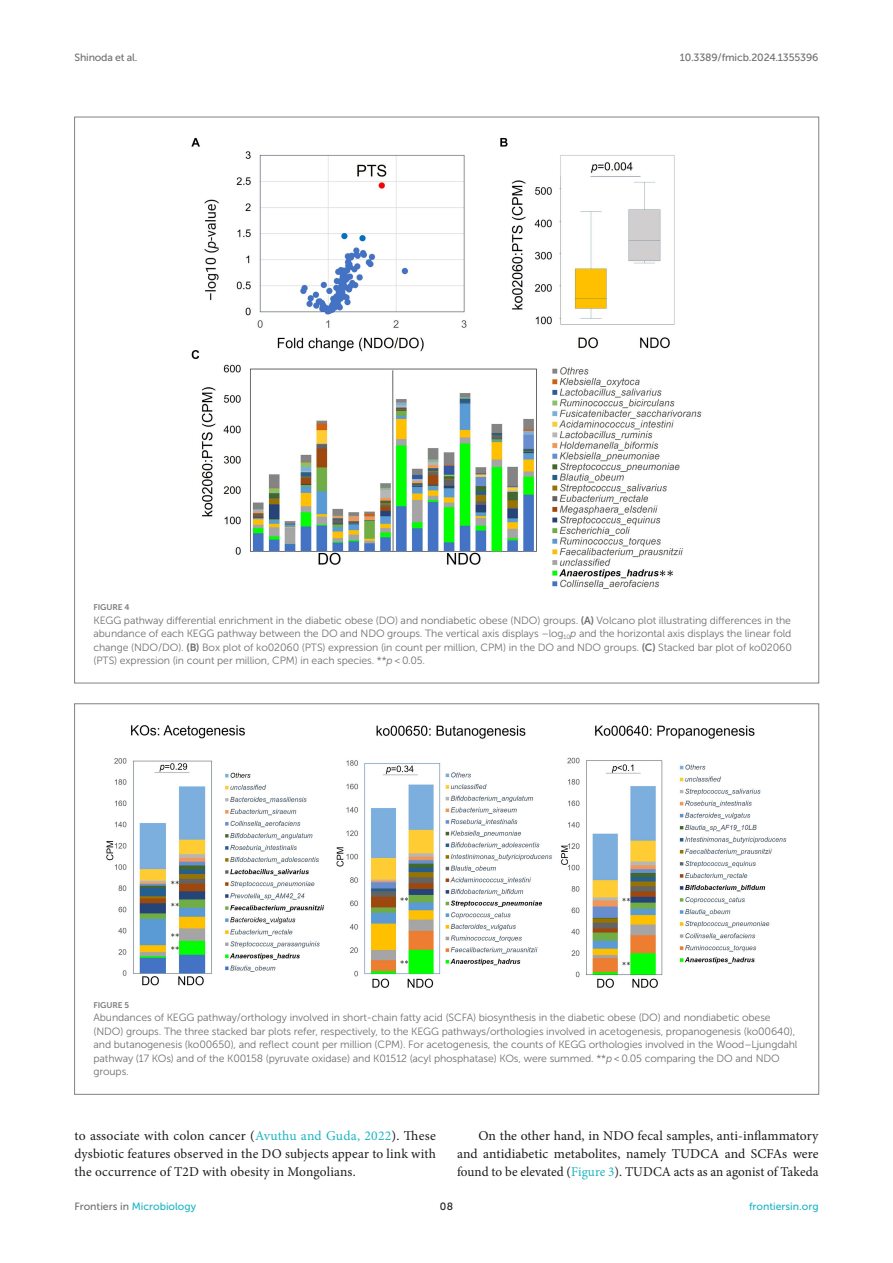
<style>
.page{position:relative;width:893px;height:1263px;background:#fff}
.page>*{position:absolute;margin:0;border:0;box-sizing:border-box;transform-origin:0 0}
.TEXT{font:13.5px/18px "Minion Pro";letter-spacing:.005em;color:#1b1c1b;text-align:justify}
.FIG_LEG{font:10.5px/13.5px "Museo Sans 300";letter-spacing:-.01em;color:#706f70;text-align:justify}
.t1{font:10.5px "Museo Sans 500";letter-spacing:-.015em;color:#706f70}
.t2{font:10.5px "Museo Sans 500";color:#1db5c3}
.t3{font:10.5px "Museo Sans 500";color:#1b1c1b}
.FIG_HD{font:8.25px "Museo Sans 700";letter-spacing:-.01em;color:#7e7f7f}
.s1{font-family:"Museo Sans 700"}
.s2{font-style:italic}
.s3{color:#1db5c3}
.s4{color:#706f70}
</style>
<div class="page">
<img style="left:191px;top:137px;width:511px;height:452px">
<img style="left:106px;top:725px;width:681px;height:263px">
<p class="t1" style="left:74px;top:51px;width:65px">Shinoda et al.</p>
<p class="t1" style="left:680px;top:51px;width:140px">10.3389/fmicb.2024.1355396</p>
<p class="FIG_HD" style="left:94px;top:603px;width:37px">FIGURE 4</p>
<p class="FIG_LEG" style="left:94px;top:613px;width:700px">KEGG pathway differential enrichment in the diabetic obese (DO) and nondiabetic obese (NDO) groups. <span class="s1">(A)</span> Volcano plot illustrating differences in the abundance of each KEGG pathway between the DO and NDO groups. The vertical axis displays –log<sub>10</sub><span class="s2">p</span> and the horizontal axis displays the linear fold change (NDO/DO). <span class="s1">(B)</span> Box plot of ko02060 (PTS) expression (in count per million, CPM) in the DO and NDO groups. <span class="s1">(C)</span> Stacked bar plot of ko02060 (PTS) expression (in count per million, CPM) in each species. **<span class="s2">p</span> &lt; 0.05.</p>
<p class="FIG_HD" style="left:94px;top:1000px;width:37px">FIGURE 5</p>
<p class="FIG_LEG" style="left:94px;top:1011px;width:705px;text-align:left">Abundances of KEGG pathway/orthology involved in short-chain fatty acid (SCFA) biosynthesis in the diabetic obese (DO) and nondiabetic obese (NDO) groups. The three stacked bar plots refer, respectively, to the KEGG pathways/orthologies involved in acetogenesis, propanogenesis (ko00640), and butanogenesis (ko00650), and reflect count per million (CPM). For acetogenesis, the counts of KEGG orthologies involved in the Wood–Ljungdahl pathway (17 KOs) and of the K00158 (pyruvate oxidase) and K01512 (acyl phosphatase) KOs, were summed. **<span class="s2">p</span> &lt; 0.05 comparing the DO and NDO groups.</p>
<p class="TEXT" style="left:74px;top:1127px;width:363px">to associate with colon cancer (<span class="s3">Avuthu and Guda, 2022</span>). These dysbiotic features observed in the DO subjects appear to link with the occurrence of T2D with obesity in Mongolians.</p>
<p class="TEXT" style="left:457px;top:1127px;width:363px;text-indent:21px">On the other hand, in NDO fecal samples, anti-inflammatory and antidiabetic metabolites, namely TUDCA and SCFAs were found to be elevated (<span class="s3">Figure 3</span>). TUDCA acts as an agonist of Takeda</p>
<p class="t2" style="left:74px;top:1200px;width:123px"><span class="s4">Frontiers in</span> Microbiology</p>
<p class="t3" style="left:440px;top:1200px;width:15px">08</p>
<p class="t2" style="left:749px;top:1200px;width:71px">frontiersin.org</p>
</div>
